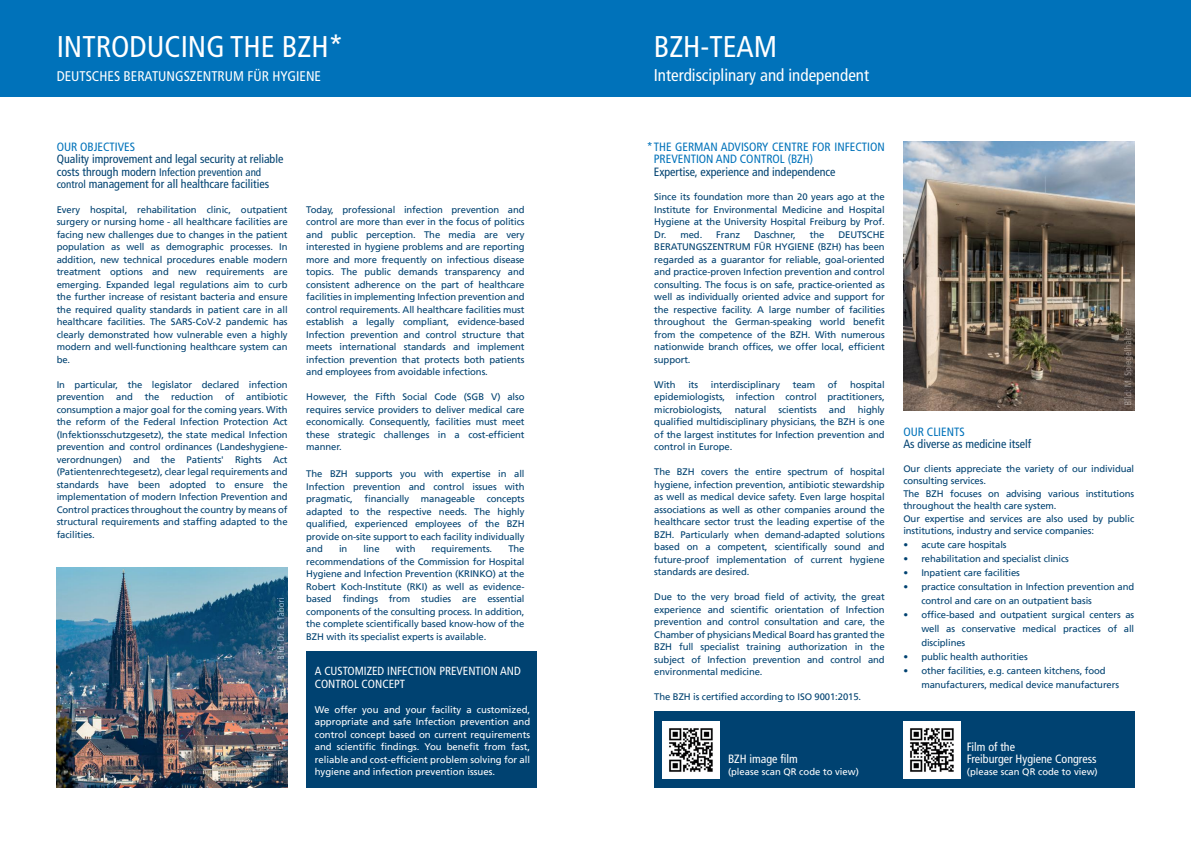
<style>
.page{position:relative;width:1191px;height:842px;background:#fff}
.page>*{position:absolute;margin:0;border:0;box-sizing:border-box;transform-origin:0 0}
.t1{font:condensed 30px "Frutiger LT";color:#fff}
.t2{font:condensed 17px "Frutiger LT";color:#fff}
.t3{font:condensed 14px "Frutiger LT";color:#fff}
.t4{font:condensed 12px "Frutiger LT";color:#004271}
.t5{font:condensed 12px/12.5px "Frutiger LT";color:#0072ba}
.t6{font:condensed 12px/12.5px "Frutiger LT";color:#fff}
.t7{font:condensed 11.8px/12.5px "Frutiger LT";color:#fff}
.t8{font:condensed 11px "Frutiger LT";color:#004271}
.t9{font:9.6px/12.5px "Frutiger LT";color:#fff;text-align:justify}
.t10{font:9.5px/12.5px "Frutiger LT";letter-spacing:-.01em;color:#004271;text-align:justify}
.t11{font:9.5px "Frutiger LT";color:#fff}
.s1{font-size:12px}
.s2{font-size:11px}
</style>
<div class="page">
<div style="left:0;top:0;width:595px;height:96px;background:#0072ba"></div>
<div style="left:306px;top:651px;width:231px;height:137px;background:#004271"></div>
<img style="left:56px;top:567px;width:231px;height:221px">
<img style="left:277px;top:599px;width:6px;height:59px">
<div style="left:595px;top:0;width:596px;height:96px;background:#0072ba"></div>
<div style="left:654px;top:712px;width:480px;height:76px;background:#004271"></div>
<img style="left:903px;top:142px;width:231px;height:268px">
<img style="left:1124px;top:329px;width:8px;height:75px">
<img style="left:663px;top:721px;width:56px;height:57px">
<img style="left:903px;top:721px;width:57px;height:57px">
<h1 class="t1" style="left:57px;top:35px;width:288px">INTRODUCING THE BZH*</h1>
<h3 class="t3" style="left:57px;top:71px;width:266px">DEUTSCHES BERATUNGSZENTRUM FÜR HYGIENE</h3>
<p class="t5" style="left:57px;top:141px;width:80px">OUR OBJECTIVES</p>
<p class="t4" style="left:57px;top:154px;width:228px">Quality improvement and legal security at reliable</p>
<p class="t8" style="left:57px;top:168px;width:206px"><span class="s1">costs through modern</span> Infection prevention and</p>
<p class="t4" style="left:57px;top:179px;width:214px"><span class="s2">control</span> management for all healthcare facilities</p>
<p class="t10" style="left:57px;top:204px;width:232px">Every hospital, rehabilitation clinic, outpatient surgery or nursing home - all healthcare facilities are facing new challenges due to changes in the patient population as well as demographic processes. In addition, new technical procedures enable modern treatment options and new requirements are emerging. Expanded legal regulations aim to curb the further increase of resistant bacteria and ensure the required quality standards in patient care in all healthcare facilities. The SARS-CoV-2 pandemic has clearly demonstrated how vulnerable even a highly modern and well-functioning healthcare system can be.</p>
<p class="t10" style="left:57px;top:379px;width:232px">In particular, the legislator declared infection prevention and the reduction of antibiotic consumption a major goal for the coming years. With the reform of the Federal Infection Protection Act (Infektionsschutzgesetz), the state medical Infection prevention and control ordinances (Landeshygiene&shy;verordnungen) and the Patients' Rights Act (Patientenrechtegesetz), clear legal requirements and standards have been adopted to ensure the implementation of modern Infection Prevention and Control practices throughout the country by means of structural requirements and staffing adapted to the facilities.</p>
<p class="t10" style="left:306px;top:204px;width:220px">Today, professional infection prevention and control are more than ever in the focus of politics and public perception. The media are very interested in hygiene problems and are reporting more and more frequently on infectious disease topics. The public demands transparency and consistent adherence on the part of healthcare facilities in implementing Infection prevention and control requirements. All healthcare facilities must establish a legally compliant, evidence-based Infection prevention and control structure that meets international standards and implement infection prevention that protects both patients and employees from avoidable infections.</p>
<p class="t10" style="left:306px;top:391px;width:220px">However, the Fifth Social Code (SGB V) also requires service providers to deliver medical care economically. Consequently, facilities must meet these strategic challenges in a cost-efficient manner.</p>
<p class="t10" style="left:306px;top:469px;width:220px">The BZH supports you with expertise in all Infection prevention and control issues with pragmatic, financially manageable concepts adapted to the respective needs. The highly qualified, experienced employees of the BZH provide on-site support to each facility individually and</p>
<p class="t10" style="left:306px;top:544px;width:220px;text-indent:202px">The recommendations of the Commission for Hospital Hygiene and Infection Prevention (KRINKO) at the Robert Koch-Institute (RKI) as well as evidence&shy;based findings from studies are essential components of the consulting process. In addition, the complete scientifically based know-how of the BZH with its specialist experts is available.</p>
<p class="t10" style="left:339px;top:544px;width:10px">in</p>
<p class="t10" style="left:363px;top:544px;width:18px">line</p>
<p class="t10" style="left:396px;top:544px;width:21px">with</p>
<p class="t10" style="left:431px;top:544px;width:62px">requirements.</p>
<p class="t7" style="left:315px;top:666px;width:208px">A CUSTOMIZED INFECTION PREVENTION AND<br>CONTROL CONCEPT</p>
<p class="t9" style="left:315px;top:704px;width:217px">We offer you and your facility a customized, appropriate and safe Infection prevention and control concept based on current requirements and scientific findings. You benefit from fast, reliable and cost-efficient problem solving for all hygiene and infection prevention issues.</p>
<h1 class="t1" style="left:654px;top:35px;width:125px">BZH-TEAM</h1>
<h2 class="t2" style="left:654px;top:69px;width:217px">Interdisciplinary and independent</h2>
<p class="t5" style="left:654px;top:141px;width:232px;text-indent:-7px">*THE GERMAN ADVISORY CENTRE FOR INFECTION<br>PREVENTION AND CONTROL (BZH)</p>
<p class="t4" style="left:654px;top:167px;width:183px">Expertise, experience and independence</p>
<p class="t10" style="left:654px;top:192px;width:232px">Since its foundation more than 20 years ago at the Institute for Environmental Medicine and Hospital Hygiene at the University Hospital Freiburg by Prof.<br>Dr. med.</p>
<p class="t10" style="left:716px;top:229px;width:25px">Franz</p>
<p class="t10" style="left:754px;top:229px;width:43px">Daschner,</p>
<p class="t10" style="left:810px;top:229px;width:16px">the</p>
<p class="t10" style="left:654px;top:229px;width:232px;text-indent:184px">DEUTSCHE BERATUNGSZENTRUM FÜR HYGIENE (BZH) has been regarded as a guarantor for reliable, goal-oriented and practice-proven Infection prevention and control consulting. The focus is on safe, practice-oriented as well as individually oriented advice and support for the respective facility. A large number of facilities throughout the German-speaking world benefit from the competence of the BZH. With numerous nationwide branch offices, we offer local, efficient support.</p>
<p class="t10" style="left:654px;top:379px;width:23px">With</p>
<p class="t10" style="left:688px;top:379px;width:11px">its</p>
<p class="t10" style="left:711px;top:379px;width:71px">interdisciplinary</p>
<p class="t10" style="left:793px;top:379px;width:24px">team</p>
<p class="t10" style="left:828px;top:379px;width:11px">of</p>
<p class="t10" style="left:654px;top:379px;width:232px;text-indent:196px">hospital epidemiologists, infection control practitioners, microbiologists,</p>
<p class="t10" style="left:654px;top:404px;width:232px;text-indent:203px">highly qualified multidisciplinary physicians, the BZH is one of the largest institutes for Infection prevention and control in Europe.</p>
<p class="t10" style="left:654px;top:467px;width:232px">The BZH covers the entire spectrum of hospital hygiene, infection prevention, antibiotic stewardship as well as medical device safety. Even large hospital associations as well as other companies around the healthcare sector trust the leading expertise of the BZH. Particularly when demand-adapted solutions based on a competent, scientifically sound and future-proof implementation of current hygiene standards are desired.</p>
<p class="t10" style="left:654px;top:592px;width:232px">Due to the very broad field of activity, the great experience and scientific orientation of Infection prevention and control consultation and care, the Chamber of physicians Medical Board has granted the BZH full specialist training authorization in the subject of Infection prevention and control and environmental medicine.</p>
<p class="t10" style="left:654px;top:692px;width:208px">The BZH is certified according to ISO 9001:2015.</p>
<p class="t10" style="left:734px;top:404px;width:33px">natural</p>
<p class="t10" style="left:778px;top:404px;width:40px">scientists</p>
<p class="t10" style="left:829px;top:404px;width:18px">and</p>
<p class="t6" style="left:728px;top:754px;width:71px">BZH image film</p>
<p class="t11" style="left:728px;top:768px;width:132px">(please scan QR code to view)</p>
<p class="t5" style="left:903px;top:426px;width:63px">OUR CLIENTS</p>
<p class="t4" style="left:903px;top:439px;width:129px">As diverse as medicine itself</p>
<p class="t10" style="left:903px;top:463px;width:232px;text-align:left">Our clients appreciate the variety of our individual consulting services.<br>The BZH focuses on advising various institutions throughout the health care system.<br>Our expertise and services are also used by public institutions, industry and service companies:</p>
<p class="t10" style="left:903px;top:539px;width:105px">• acute care hospitals</p>
<p class="t10" style="left:903px;top:553px;width:167px">• rehabilitation and specialist clinics</p>
<p class="t10" style="left:903px;top:567px;width:118px">• Inpatient care facilities</p>
<p class="t10" style="left:921px;top:580px;width:214px;line-height:14px;text-indent:-18px">• practice consultation in Infection prevention and control and care on an outpatient basis</p>
<p class="t10" style="left:921px;top:608px;width:214px;line-height:14px;text-indent:-18px">• office-based and outpatient surgical centers as well as conservative medical practices of all disciplines</p>
<p class="t10" style="left:903px;top:651px;width:126px">• public health authorities</p>
<p class="t10" style="left:921px;top:664px;width:199px;line-height:14px;text-indent:-18px">• other facilities, e.g. canteen kitchens, food manufacturers, medical device manufacturers</p>
<p class="t6" style="left:967px;top:741px;width:131px">Film of the<br>Freiburger Hygiene Congress</p>
<p class="t11" style="left:967px;top:768px;width:132px">(please scan QR code to view)</p>
</div>
